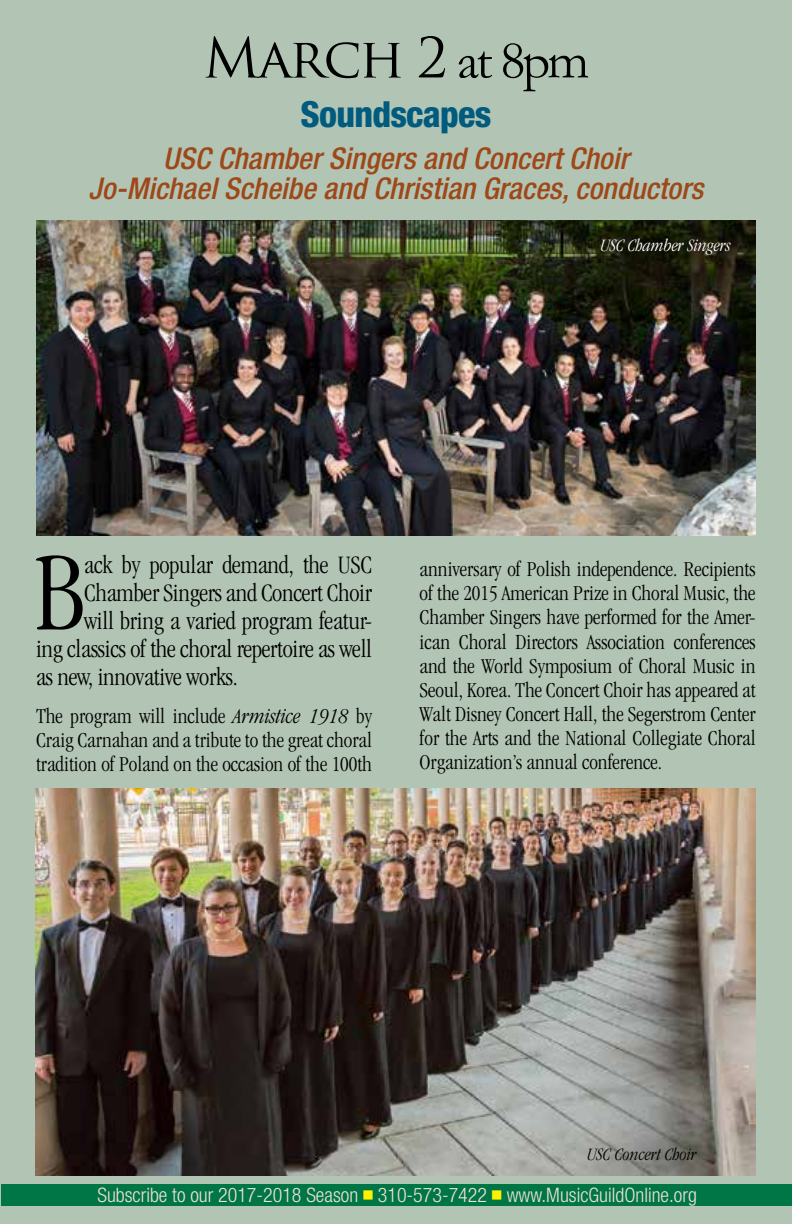
<style>
.page{position:relative;width:792px;height:1224px;background:#b2c5b4}
.page>*{position:absolute;margin:0;border:0;box-sizing:border-box;transform-origin:0 0}
.t1{font:300 condensed 114.8px "Garamond";color:#000}
.t2{font:54px "Trajan Pro";letter-spacing:-.045em;color:#000}
.t3{font:800 condensed 36px "Helvetica Neue LT Pro";letter-spacing:-.02em;color:#005b7e}
.t4{font:italic 500 condensed 30px/30px "Helvetica Neue LT Pro";color:#9e481a;text-align:center}
.t5{font:300 condensed 26px "Garamond";letter-spacing:-.01em;color:#000}
.t6{font:300 condensed 22px/24px "Garamond";color:#000;text-align:justify}
.t7{font:300 condensed 20px "Helvetica Neue LT Pro";color:#efe2d7}
.t8{font:italic 300 condensed 18px "Garamond";color:#fff}
.t9{font:italic 300 condensed 18px "Garamond";color:#000}
.s1{font-family:"Garamond"}
.s2{font-style:italic}
</style>
<div class="page">
<div style="left:1px;top:1184px;width:791px;height:22px;background:#007647"></div>
<img style="left:36px;top:788px;width:720px;height:388px">
<img style="left:36px;top:221px;width:720px;height:314px">
<h2 class="t2" style="left:203px;top:24px;width:388px">March 2 <span class="s1">at 8pm</span></h2>
<h3 class="t3" style="left:301px;top:92px;width:192px">Soundscapes</h3>
<h3 class="t4" style="left:89px;top:144px;width:616px">USC Chamber Singers and Concert Choir<br>Jo-Michael Scheibe and Christian Graces, conductors</h3>
<p class="t8" style="left:600px;top:236px;width:132px">USC Chamber Singers</p>
<h1 class="t1" style="left:34px;top:531px;width:53px">B</h1>
<p class="t5" style="left:84px;top:551px;width:289px">ack by popular demand, the USC</p>
<p class="t5" style="left:84px;top:579px;width:289px">Chamber Singers and Concert Choir</p>
<p class="t5" style="left:84px;top:607px;width:289px">will bring a varied program featur-</p>
<p class="t5" style="left:36px;top:635px;width:337px">ing classics of the choral repertoire as well</p>
<p class="t5" style="left:36px;top:663px;width:203px">as new, innovative works.</p>
<p class="t6" style="left:36px;top:704px;width:338px">The program will include <span class="s2">Armistice 1918</span> by Craig Carnahan and a tribute to the great choral tradition of Poland on the occasion of the 100th</p>
<p class="t6" style="left:420px;top:558px;width:338px">anniversary of Polish independence. Recipients of the 2015 American Prize in Choral Music, the Chamber Singers have performed for the Amer&shy;ican Choral Directors Association conferences and the World Symposium of Choral Music in Seoul, Korea. The Concert Choir has appeared at Walt Disney Concert Hall, the Segerstrom Center for the Arts and the National Collegiate Choral Organization’s annual conference.</p>
<p class="t9" style="left:587px;top:1144px;width:111px">USC Concert Choir</p>
<p class="t7" style="left:98px;top:1184px;width:601px">Subscribe to our 2017-2018 Season <sup>■</sup> 310-573-7422 <sup>■</sup> www.MusicGuildOnline.org</p>
</div>
